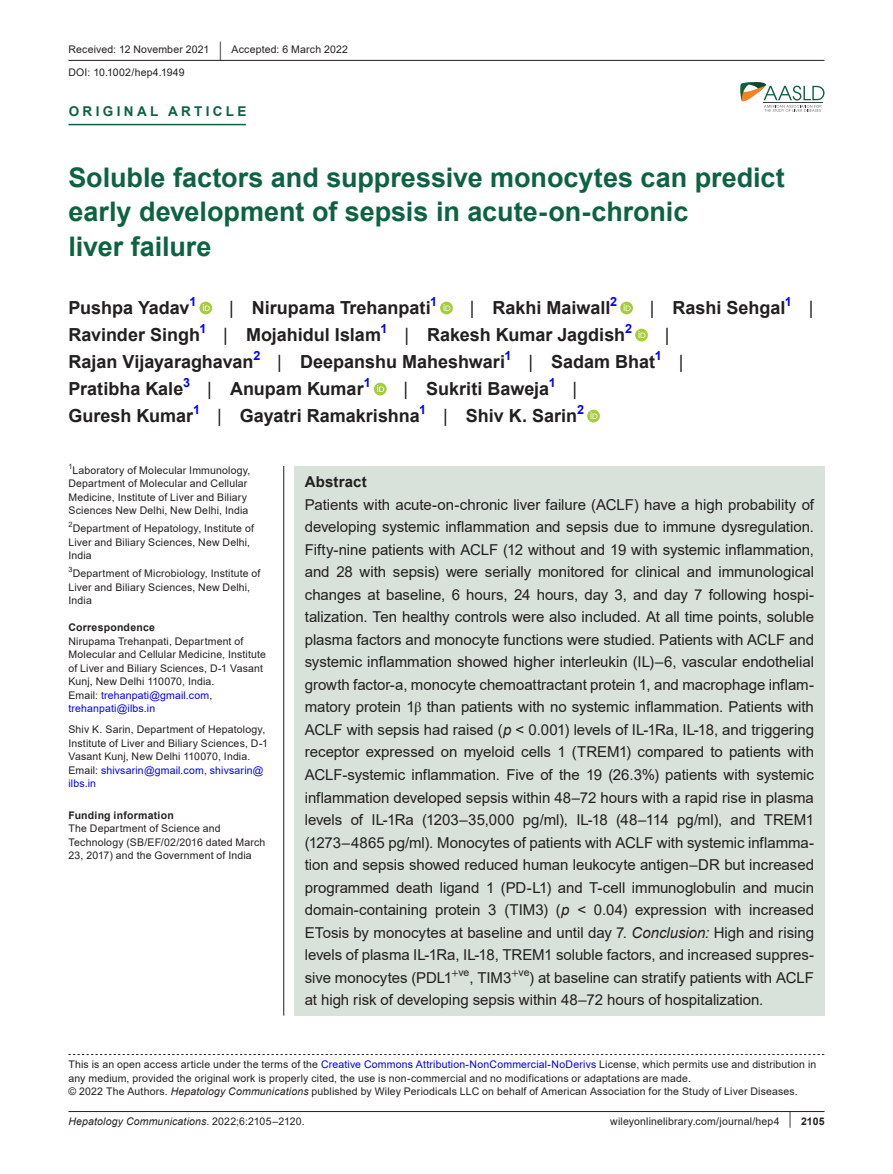
<style>
.page{position:relative;width:893px;height:1174px;background:#fff}
.page>*{position:absolute;margin:0;border:0;box-sizing:border-box;transform-origin:0 0}
.t1{font:700 27px/34.5px "Arial";color:#0d6341}
.t2{font:700 18px/27px "Arial";color:#231f20}
.t3{font:15px/22.5px "Arial";letter-spacing:-.005em;color:#231f20;text-align:justify}
.t4{font:700 15px "Arial";letter-spacing:.01em;color:#231f20}
.t5{font:700 13.5px "Arial";letter-spacing:.25em;color:#0d6341}
.t6{font:10.5px/13.5px "Arial";letter-spacing:.015em;color:#231f20}
.t7{font:italic 10.5px "Arial";letter-spacing:.015em;color:#231f20}
.t8{font:700 10.5px "Arial";letter-spacing:.02em;color:#231f20}
.s1{font-size:19.5px}
.s2{font-weight:400}
.s3{color:#00f}
.s4{font-family:"STIX"}
.s5{font-style:italic}
.s6{font-style:normal}
.s7{font-size:17.4px}
.s8{font-weight:700}
</style>
<div class="page">
<hr style="left:68px;top:1111px;width:756px;height:1px;background:#231f20">
<svg style="left:740px;top:82px;width:84px;height:30px"></svg>
<hr style="left:68px;top:60px;width:756px;height:1px;background:#231f20">
<hr style="left:68px;top:124px;width:178px;height:1px;background:#0d6341">
<div style="left:199px;top:302px;width:13px;height:12px;background:#a5cd39;border-radius:50%"></div>
<svg style="left:203px;top:304px;width:7px;height:7px"></svg>
<svg style="left:440px;top:302px;width:13px;height:12px"></svg>
<svg style="left:444px;top:304px;width:6px;height:7px"></svg>
<svg style="left:620px;top:302px;width:13px;height:12px"></svg>
<svg style="left:624px;top:304px;width:7px;height:7px"></svg>
<svg style="left:635px;top:329px;width:13px;height:12px"></svg>
<svg style="left:638px;top:331px;width:7px;height:7px"></svg>
<div style="left:374px;top:383px;width:13px;height:12px;background:#a5cd39;border-radius:50%"></div>
<svg style="left:377px;top:385px;width:7px;height:7px"></svg>
<svg style="left:587px;top:410px;width:13px;height:12px"></svg>
<svg style="left:591px;top:412px;width:6px;height:7px"></svg>
<svg style="left:68px;top:1054px;width:756px;height:1px"></svg>
<div style="left:294px;top:466px;width:530px;height:549px;background:#d9e1db"></div>
<hr style="left:283px;top:466px;width:1px;height:549px;background:#231f20">
<p class="t6" style="left:68px;top:38px;width:281px;line-height:22.5px">Received: 12 November 2021 <span class="s1">|</span> Accepted: 6 March 2022<br>DOI: 10.1002/hep4.1949</p>
<p class="t5" style="left:69px;top:102px;width:179px">ORIGINAL ARTICLE</p>
<h1 class="t1" style="left:68px;top:160px;width:718px">Soluble factors and suppressive monocytes can predict early development of sepsis in acute-on-chronic<br>liver failure</h1>
<p class="t2" style="left:68px;top:295px;width:129px">Pushpa Yadav<sup>1</sup></p>
<p class="t2" style="left:229px;top:295px;width:209px"><span class="s2">|</span> Nirupama Trehanpati<sup>1</sup></p>
<p class="t2" style="left:470px;top:295px;width:149px"><span class="s2">|</span> Rakhi Maiwall<sup>2</sup></p>
<p class="t2" style="left:650px;top:295px;width:165px"><span class="s2">|</span> Rashi Sehgal<sup>1</sup> <span class="s2">|</span></p>
<p class="t2" style="left:68px;top:322px;width:565px">Ravinder Singh<sup>1</sup> <span class="s2">|</span> Mojahidul Islam<sup>1</sup> <span class="s2">|</span> Rakesh Kumar Jagdish<sup>2</sup></p>
<p class="t2" style="left:68px;top:322px;width:617px;text-indent:596px"><span class="s2">|<br></span>Rajan Vijayaraghavan<sup>2</sup> <span class="s2">|</span> Deepanshu Maheshwari<sup>1</sup> <span class="s2">|</span> Sadam Bhat<sup>1</sup> <span class="s2">|<br></span>Pratibha Kale<sup>3</sup> <span class="s2">|</span> Anupam Kumar<sup>1</sup></p>
<p class="t2" style="left:68px;top:376px;width:517px;text-indent:335px"><span class="s2">|</span> Sukriti Baweja<sup>1</sup> <span class="s2">|<br></span>Guresh Kumar<sup>1</sup> <span class="s2">|</span> Gayatri Ramakrishna<sup>1</sup> <span class="s2">|</span> Shiv K. Sarin<sup>2</sup></p>
<p class="t6" style="left:68px;top:463px;width:184px"><sup>1</sup>Laboratory of Molecular Immunology, Department of Molecular and Cellular Medicine, Institute of Liver and Biliary Sciences New Delhi, New Delhi, India</p>
<p class="t6" style="left:68px;top:521px;width:187px"><sup>2</sup>Department of Hepatology, Institute of<br>Liver and Biliary Sciences, New Delhi,<br>India</p>
<p class="t6" style="left:68px;top:566px;width:193px"><sup>3</sup>Department of Microbiology, Institute of<br>Liver and Biliary Sciences, New Delhi,<br>India</p>
<p class="t8" style="left:68px;top:620px;width:88px">Correspondence</p>
<p class="t6" style="left:68px;top:634px;width:199px">Nirupama Trehanpati, Department of Molecular and Cellular Medicine, Institute of Liver and Biliary Sciences, D-1 Vasant Kunj, New Delhi 110070, India.<br>Email: <span class="s3">trehanpati@gmail.com</span>, <span class="s3">trehanpati@ilbs.in</span></p>
<p class="t6" style="left:68px;top:722px;width:201px">Shiv K. Sarin, Department of Hepatology, Institute of Liver and Biliary Sciences, D-1<br>Vasant Kunj, New Delhi 110070, India.<br>Email: <span class="s3">shivsarin@gmail.com</span>, <span class="s3">shivsarin@ ilbs.in</span></p>
<p class="t8" style="left:68px;top:807px;width:107px">Funding information</p>
<p class="t6" style="left:68px;top:821px;width:199px">The Department of Science and<br>Technology (SB/EF/02/2016 dated March<br>23, 2017) and the Government of India</p>
<p class="t4" style="left:305px;top:471px;width:64px">Abstract</p>
<p class="t3" style="left:305px;top:493px;width:511px">Patients with acute-on-chronic liver failure (ACLF) have a high probability of developing systemic inflammation and sepsis due to immune dysregulation.<br>Fifty-nine patients with ACLF (12 without and 19 with systemic inflammation, and 28 with sepsis) were serially monitored for clinical and immunological changes at baseline, 6 hours, 24 hours, day 3, and day 7 following hospi&shy;talization. Ten healthy controls were also included. At all time points, soluble plasma factors and monocyte functions were studied. Patients with ACLF and systemic inflammation showed higher interleukin (IL)–6, vascular endothelial growth factor-a, monocyte chemoattractant protein 1, and macrophage inflam&shy;matory protein 1<span class="s4">β</span> than patients with no systemic inflammation. Patients with ACLF with sepsis had raised (<span class="s5">p</span> &lt; 0.001) levels of IL-1Ra, IL-18, and triggering receptor expressed on myeloid cells 1 (TREM1) compared to patients with ACLF-systemic inflammation. Five of the 19 (26.3%) patients with systemic inflammation developed sepsis within 48–72 hours with a rapid rise in plasma levels of IL-1Ra (1203–35,000 pg/ml), IL-18 (48–114 pg/ml), and TREM1 (1273–4865 pg/ml). Monocytes of patients with ACLF with systemic inflamma&shy;tion and sepsis showed reduced human leukocyte antigen–DR but increased programmed death ligand 1 (PD-L1) and T-cell immunoglobulin and mucin domain-containing protein 3 (TIM3) (<span class="s5">p</span> &lt; 0.04) expression with increased ETosis by monocytes at baseline and until day 7. <span class="s5">Conclusion:</span> High and rising levels of plasma IL-1Ra, IL-18, TREM1 soluble factors, and increased suppres&shy;sive monocytes (PDL1<sup>+</sup><sup>ve</sup>, TIM3<sup>+</sup><sup>ve</sup>) at baseline can stratify patients with ACLF at high risk of developing sepsis within 48–72 hours of hospitalization.</p>
<p class="t6" style="left:68px;top:1057px;width:749px">This is an open access article under the terms of the <span class="s3">Creative Commons Attribution-NonCommercial-NoDerivs</span> License, which permits use and distribution in any medium, provided the original work is properly cited, the use is non-commercial and no modifications or adaptations are made.<br>© 2022 The Authors. <span class="s5">Hepatology Communications</span> published by Wiley Periodicals LLC on behalf of American Association for the Study of Liver Diseases.</p>
<p class="t7" style="left:68px;top:1115px;width:238px">Hepatology Communications<span class="s6">. 2022;6:2105–2120.</span></p>
<p class="t6" style="left:610px;top:1114px;width:216px">wileyonlinelibrary.com/journal/hep4 <span class="s7">|</span> <span class="s8">2105</span></p>
</div>
